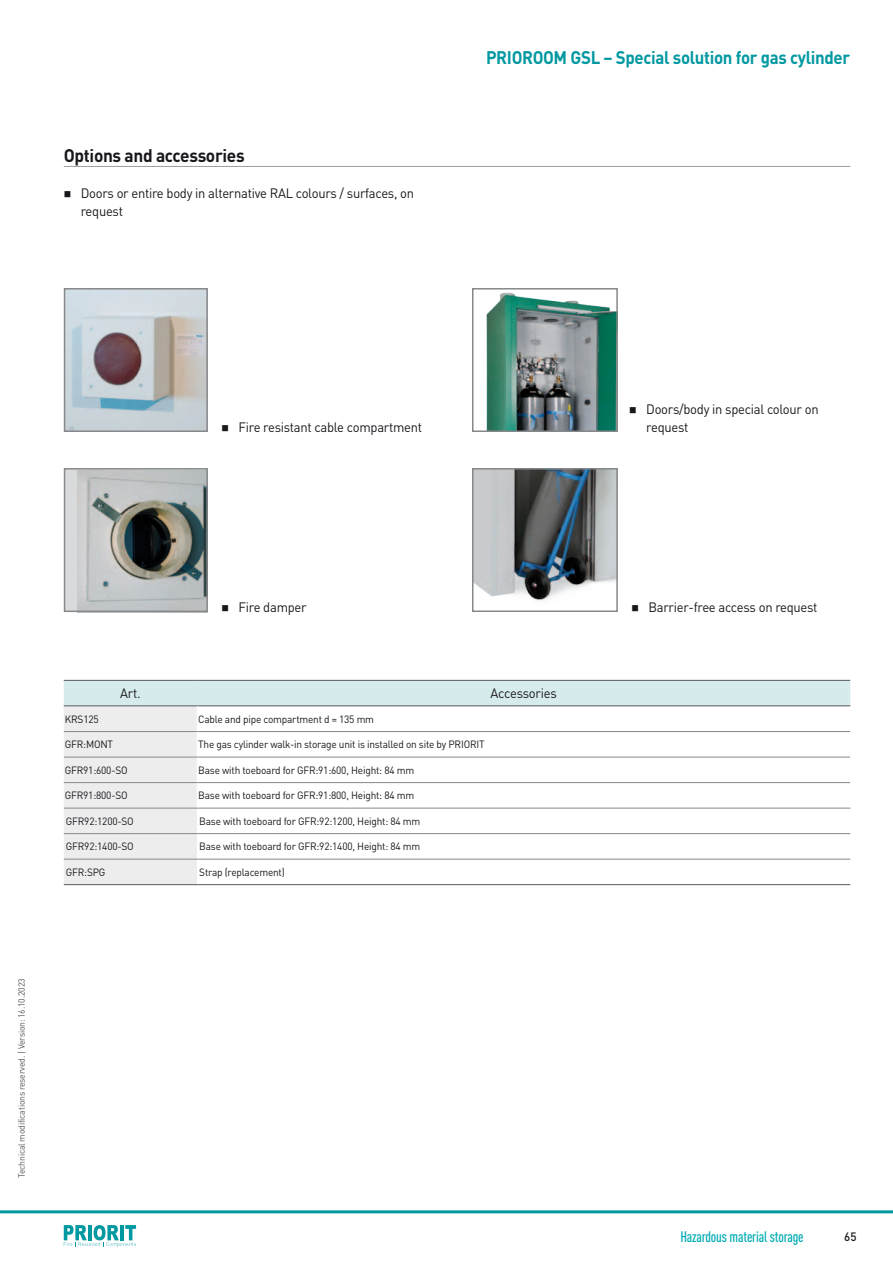
<style>
.page{position:relative;width:893px;height:1263px;background:#fff}
.page>*{position:absolute;margin:0;border:0;box-sizing:border-box;transform-origin:0 0}
.t1{font:700 18.15px "DINOT";letter-spacing:-.02em;color:#0098a1;scale:.93 1}
.t2{font:700 18px "DINOT";letter-spacing:-.02em;color:#1a171c;scale:.96 1}
.t3{font:500 condensed 15px "DINOT";letter-spacing:-.01em;color:#00acb3}
.t4{font:13.5px/18px "DINOT";letter-spacing:-.02em;color:#1a171c;scale:.96 1}
.t5{font:500 12px "DINOT";color:#1a171c;scale:.96 1}
.t6{font:10.5px "DINOT";letter-spacing:-.02em;color:#1a171c;scale:.96 1}
.t7{font:9px "DINOT";letter-spacing:-.02em;color:#58585a;scale:.96 1}
</style>
<div class="page">
<img style="left:67px;top:291px;width:138px;height:138px">
<div style="left:64px;top:288px;width:144px;height:144px;border:2px solid #87888a"></div>
<div style="left:65px;top:469px;width:142px;height:142px;background:#d9dadb"></div>
<img style="left:77px;top:471px;width:128px;height:138px">
<div style="left:64px;top:468px;width:144px;height:144px;border:2px solid #87888a"></div>
<img style="left:475px;top:471px;width:140px;height:130px">
<div style="left:472px;top:468px;width:146px;height:144px;border:2px solid #87888a"></div>
<img style="left:486px;top:292px;width:129px;height:137px">
<div style="left:472px;top:288px;width:146px;height:144px;border:2px solid #87888a"></div>
<svg style="left:64px;top:680px;width:787px;height:205px"></svg>
<hr style="left:197px;top:782px;width:653px;height:1px;background:#87888a">
<hr style="left:64px;top:808px;width:133px;height:1px;background:#87888a">
<hr style="left:197px;top:808px;width:653px;height:1px;background:#87888a">
<hr style="left:64px;top:833px;width:133px;height:1px;background:#87888a">
<hr style="left:197px;top:833px;width:653px;height:1px;background:#87888a">
<hr style="left:64px;top:859px;width:133px;height:1px;background:#87888a">
<hr style="left:197px;top:859px;width:653px;height:1px;background:#87888a">
<hr style="left:64px;top:166px;width:786px;height:1px;background:#9d9ea0">
<hr style="left:0;top:1210px;width:893px;height:3px;background:#0098a1">
<svg style="left:64px;top:1225px;width:72px;height:22px"></svg>
<h2 class="t2" style="left:64px;top:144px;width:190px">Options and accessories</h2>
<p class="t4" style="left:81px;top:184px;width:349px">Doors or entire body in alternative RAL colours / surfaces, on request</p>
<h1 class="t1" style="left:486px;top:45px;width:393px">PRIOROOM GSL – Special solution for gas cylinder</h1>
<p class="t4" style="left:239px;top:418px;width:193px">Fire resistant cable compartment</p>
<p class="t4" style="left:646px;top:400px;width:181px">Doors/body in special colour on request</p>
<p class="t4" style="left:239px;top:598px;width:72px">Fire damper</p>
<p class="t4" style="left:648px;top:598px;width:178px">Barrier-free access on request</p>
<p class="t4" style="left:120px;top:684px;width:23px">Art.</p>
<p class="t4" style="left:491px;top:684px;width:70px">Accessories</p>
<p class="t6" style="left:65px;top:712px;width:37px">KRS125</p>
<p class="t6" style="left:198px;top:712px;width:185px">Cable and pipe compartment d = 135 mm</p>
<p class="t6" style="left:65px;top:738px;width:52px">GFR:MONT</p>
<p class="t6" style="left:198px;top:738px;width:300px">The gas cylinder walk-in storage unit is installed on site by PRIORIT</p>
<p class="t6" style="left:65px;top:763px;width:67px">GFR91:600-SO</p>
<p class="t6" style="left:198px;top:763px;width:227px">Base with toeboard for GFR:91:600, Height: 84 mm</p>
<p class="t6" style="left:65px;top:789px;width:67px">GFR91:800-SO</p>
<p class="t6" style="left:198px;top:789px;width:227px">Base with toeboard for GFR:91:800, Height: 84 mm</p>
<p class="t6" style="left:66px;top:814px;width:72px">GFR92:1200-SO</p>
<p class="t6" style="left:199px;top:814px;width:232px">Base with toeboard for GFR:92:1200, Height: 84 mm</p>
<p class="t6" style="left:66px;top:840px;width:72px">GFR92:1400-SO</p>
<p class="t6" style="left:199px;top:840px;width:232px">Base with toeboard for GFR:92:1400, Height: 84 mm</p>
<p class="t6" style="left:66px;top:865px;width:43px">GFR:SPG</p>
<p class="t6" style="left:199px;top:865px;width:91px">Strap (replacement)</p>
<p class="t7" style="left:16px;top:1178px;width:209px;rotate:-90deg">Technical modifications reserved. | Version: 16.10.2023</p>
<h3 class="t3" style="left:680px;top:1227px;width:125px">Hazardous material storage</h3>
<p class="t5" style="left:844px;top:1228px;width:14px">65</p>
</div>
